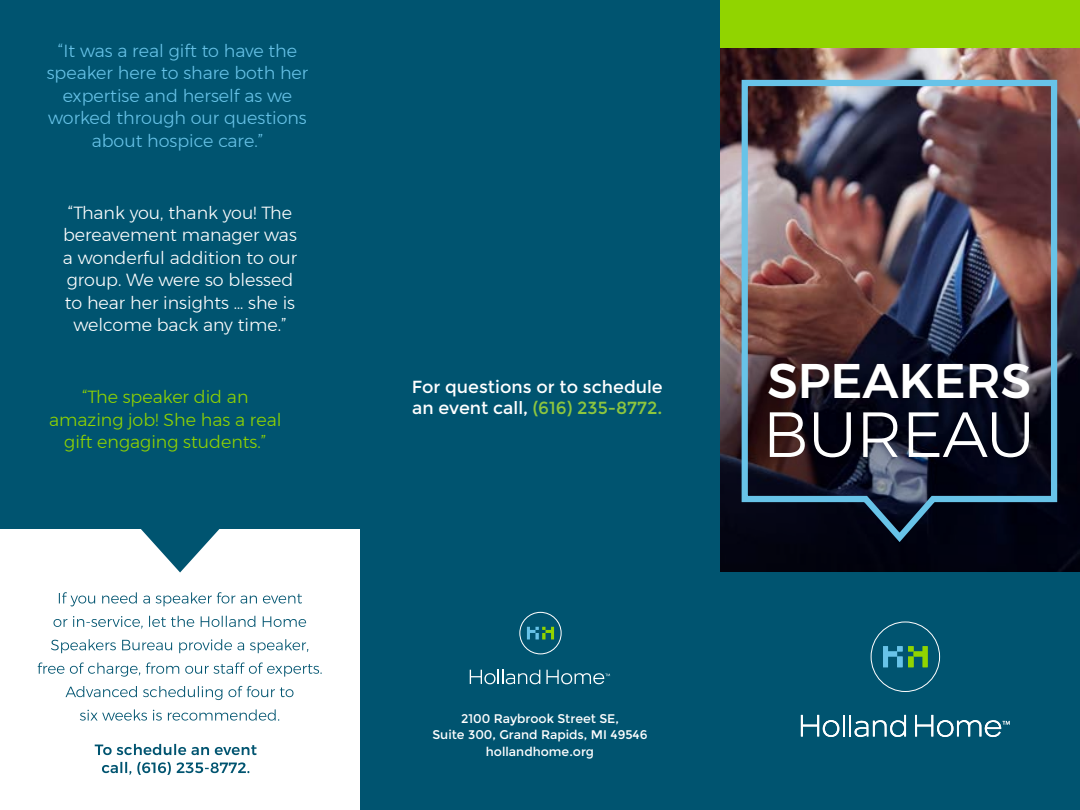
<style>
.page{position:relative;width:1080px;height:810px;background:#fff}
.page>*{position:absolute;margin:0;border:0;box-sizing:border-box;transform-origin:0 0}
.t1{font:300 63.75px "Montserrat";letter-spacing:-.01em;color:#fff}
.t2{font:500 48.38px "Montserrat";color:#fff}
.t3{font:300 17.5px/22.5px "Montserrat";color:#fff;text-align:center}
.t4{font:300 17.5px/22.5px "Montserrat";color:#68c3e8;text-align:center}
.t5{font:300 17.5px/22.5px "Montserrat";color:#91d400;text-align:center}
.t6{font:17.5px/21px "Montserrat";color:#fff}
.t7{font:12.5px/16.2px "Montserrat";color:#fff;text-align:center}
.s1{color:#8dc63f}
</style>
<div class="page">
<div style="left:704px;top:0;width:376px;height:810px;background:#005470"></div>
<img style="left:720px;top:48px;width:360px;height:524px">
<div style="left:351px;top:0;width:729px;height:48px;background:#91d400"></div>
<div style="left:871px;top:622px;width:69px;height:70px;background:#005470;border:1px solid #fff;border-radius:50%"></div>
<hr style="left:849px;top:715px;width:2px;height:22px;background:#fff">
<hr style="left:843px;top:715px;width:2px;height:22px;background:#fff">
<svg style="left:801px;top:715px;width:38px;height:22px"></svg>
<svg style="left:854px;top:715px;width:52px;height:22px"></svg>
<svg style="left:915px;top:715px;width:95px;height:23px"></svg>
<svg style="left:883px;top:646px;width:45px;height:21px"></svg>
<img style="left:738px;top:77px;width:322px;height:470px">
<div style="left:758px;top:353px;width:283px;height:115px;background:#000;opacity:.27"></div>
<div style="left:345px;top:0;width:375px;height:810px;background:#005470"></div>
<svg style="left:470px;top:670px;width:70px;height:15px"></svg>
<svg style="left:546px;top:670px;width:64px;height:15px"></svg>
<div style="left:519px;top:612px;width:43px;height:42px;background:#005470;border:1px solid #fff;border-radius:50%"></div>
<svg style="left:527px;top:627px;width:27px;height:12px"></svg>
<div style="left:0;top:0;width:382px;height:810px;background:#005470"></div>
<div style="left:0;top:529px;width:360px;height:281px;background:#fff"></div>
<svg style="left:80px;top:709px;width:199px;height:12px"></svg>
<svg style="left:66px;top:686px;width:228px;height:14px"></svg>
<svg style="left:38px;top:662px;width:284px;height:15px"></svg>
<svg style="left:51px;top:639px;width:257px;height:14px"></svg>
<svg style="left:54px;top:616px;width:252px;height:13px"></svg>
<svg style="left:59px;top:592px;width:243px;height:14px"></svg>
<svg style="left:102px;top:762px;width:147px;height:13px"></svg>
<svg style="left:95px;top:744px;width:162px;height:11px"></svg>
<svg style="left:141px;top:529px;width:79px;height:44px"></svg>
<p class="t4" style="left:47px;top:39px;width:263px">“It was a real gift to have the speaker here to share both her expertise and herself as we worked through our questions about hospice care.”</p>
<p class="t3" style="left:63px;top:201px;width:236px">“Thank you, thank you! The bereavement manager was a wonderful addition to our group. We were so blessed to hear her insights … she is welcome back any time.”</p>
<p class="t5" style="left:49px;top:385px;width:234px">“The speaker did an amazing job! She has a real gift engaging students.”</p>
<p class="t6" style="left:412px;top:376px;width:253px">For questions or to schedule an event call, <span class="s1">(616) 235-8772.</span></p>
<p class="t7" style="left:432px;top:711px;width:217px">2100 Raybrook Street SE,<br>Suite 300, Grand Rapids, MI 49546 hollandhome.org</p>
<h2 class="t2" style="left:768px;top:343px;width:265px">SPEAKERS</h2>
<h1 class="t1" style="left:763px;top:387px;width:274px">BUREAU</h1>
</div>
